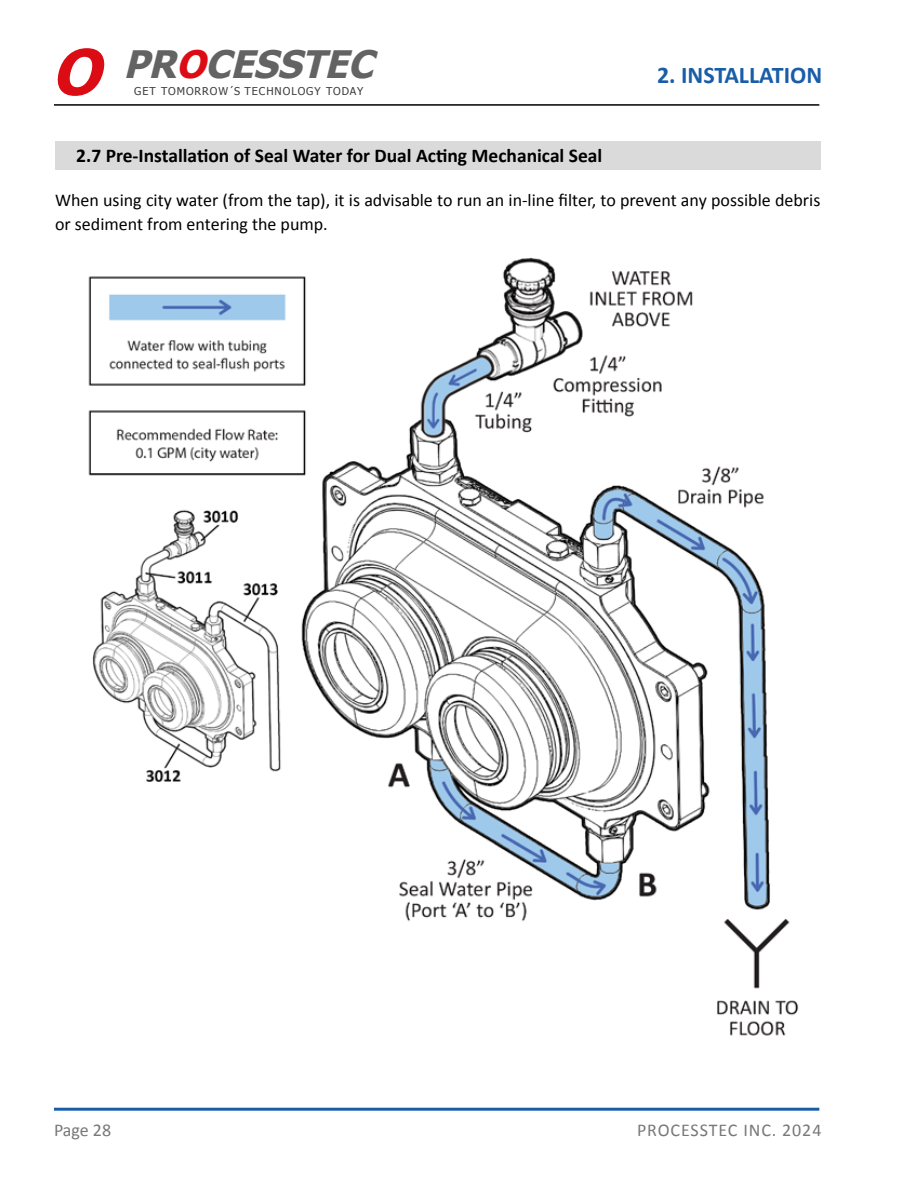
<style>
.page{position:relative;width:918px;height:1188px;background:#fff}
.page>*{position:absolute;margin:0;border:0;box-sizing:border-box;transform-origin:0 0}
.t1{font:italic 700 63px "Tahoma";color:#dc0c15}
.t2{font:italic 700 37.8px "Tahoma";color:#646363}
.t3{font:700 24px "Calibri";color:#195da9}
.t4{font:700 19.5px "Calibri";color:#000}
.t5{font:18px/24px "Calibri";color:#000}
.t6{font:18px "Calibri";letter-spacing:.05em;color:#787878}
.t7{font:10.8px "Tahoma";letter-spacing:.09em;color:#3c3c3b}
.s1{color:#dc0c15}
</style>
<div class="page">
<hr style="left:54px;top:1108px;width:765px;height:3px;background:#195da9">
<hr style="left:54px;top:104px;width:765px;height:2px;background:#000">
<div style="left:55px;top:141px;width:765px;height:28px;background:#dadada"></div>
<img style="left:88px;top:257px;width:711px;height:779px">
<h1 class="t1" style="left:51px;top:28px;width:70px">O</h1>
<h2 class="t2" style="left:123px;top:38px;width:263px">PR<span class="s1">O</span>CESSTEC</h2>
<p class="t7" style="left:134px;top:84px;width:230px">GET TOMORROW´S TECHNOLOGY TODAY</p>
<h3 class="t3" style="left:657px;top:58px;width:167px">2. INSTALLATION</h3>
<p class="t4" style="left:76px;top:142px;width:527px">2.7 Pre-Installation of Seal Water for Dual Acting Mechanical Seal</p>
<p class="t5" style="left:55px;top:187px;width:767px">When using city water (from the tap), it is advisable to run an in-line filter, to prevent any possible debris or sediment from entering the pump.</p>
<p class="t6" style="left:54px;top:1117px;width:59px">Page 28</p>
<p class="t6" style="left:637px;top:1117px;width:186px">PROCESSTEC INC. 2024</p>
</div>
